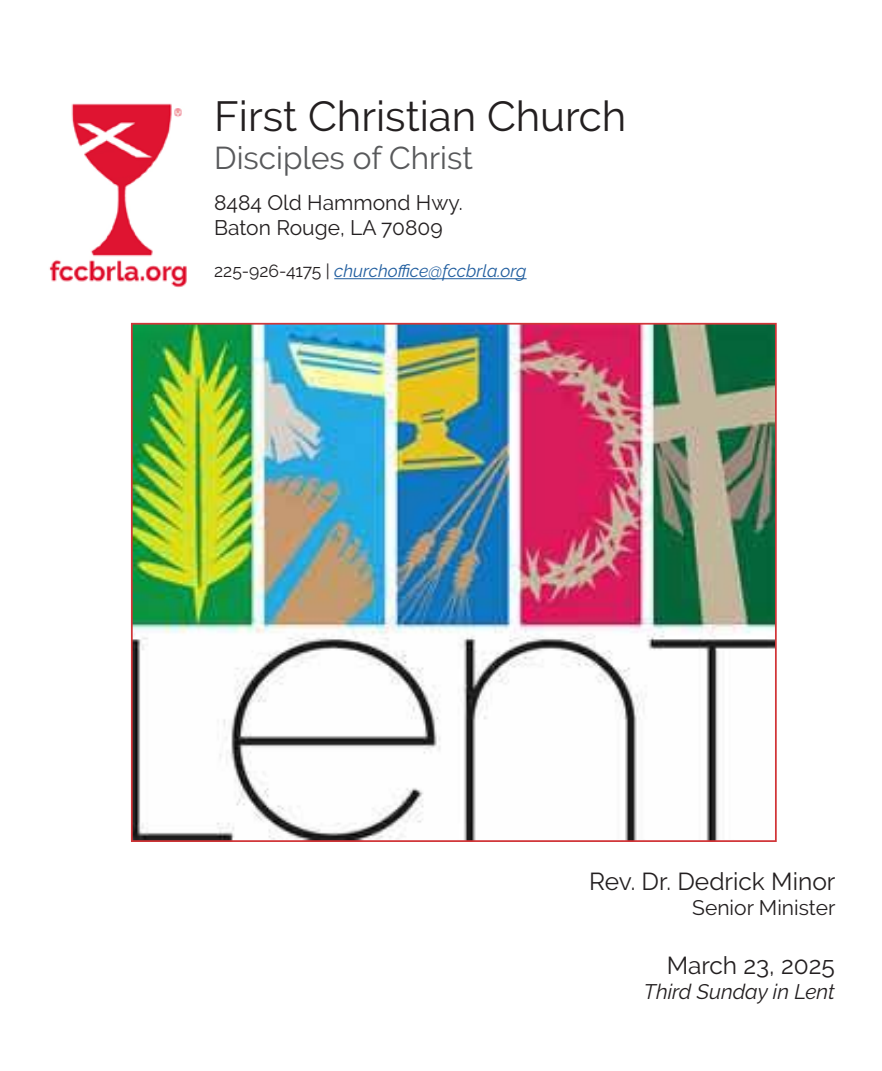
<style>
.page{position:relative;width:882px;height:1071px;background:#fff}
.page>*{position:absolute;margin:0;border:0;box-sizing:border-box;transform-origin:0 0}
.t1{font:42px "Raleway";color:#231f20}
.t2{font:31.5px "Raleway";color:#58595b}
.t3{font:24.5px "Raleway";color:#231f20}
.t4{font:21px/25.2px "Raleway";color:#231f20}
.t5{font:italic 21px "Raleway";color:#231f20}
.t6{font:italic 17.5px "Raleway";color:#215e9f}
.s1{font-style:normal;color:#231f20}
</style>
<div class="page">
<img style="left:49px;top:103px;width:138px;height:185px">
<hr style="left:334px;top:278px;width:193px;height:1px;background:#215e9f">
<img style="left:134px;top:326px;width:640px;height:513px">
<div style="left:131px;top:323px;width:646px;height:519px;border:2px solid #d13538"></div>
<h1 class="t1" style="left:214px;top:92px;width:414px">First Christian Church</h1>
<h2 class="t2" style="left:214px;top:140px;width:260px">Disciples of Christ</h2>
<p class="t4" style="left:214px;top:190px;width:250px">8484 Old Hammond Hwy.<br>Baton Rouge, LA 70809</p>
<p class="t6" style="left:214px;top:261px;width:314px"><span class="s1">225-926-4175 |</span> churchoffice@fccbrla.org</p>
<p class="t3" style="left:589px;top:867px;width:248px">Rev. Dr. Dedrick Minor</p>
<p class="t4" style="left:692px;top:895px;width:145px">Senior Minister</p>
<p class="t3" style="left:667px;top:951px;width:170px">March 23, 2025</p>
<p class="t5" style="left:644px;top:980px;width:193px">Third Sunday in Lent</p>
</div>
